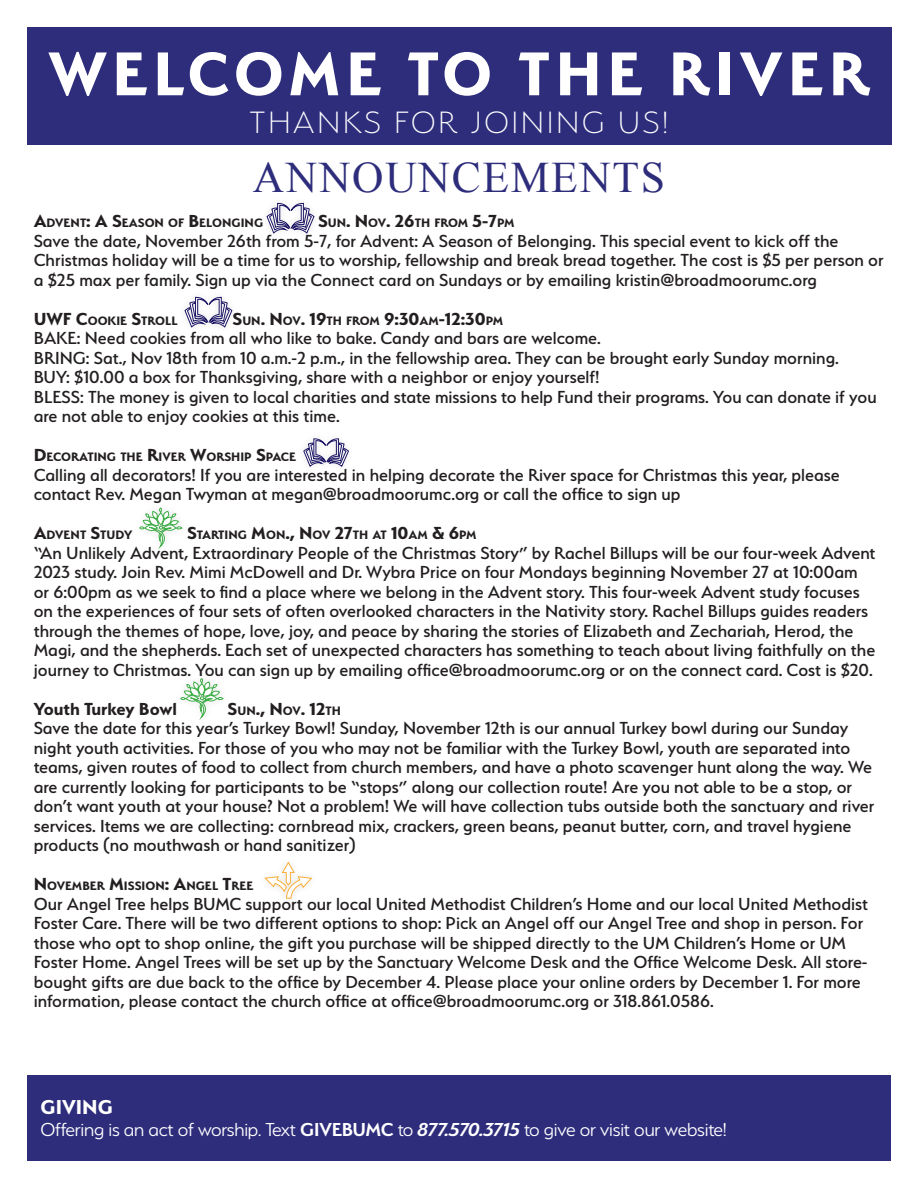
<style>
.page{position:relative;width:918px;height:1188px;background:#fff}
.page>*{position:absolute;margin:0;border:0;box-sizing:border-box;transform-origin:0 0}
.Main{font:700 69px "Serenity";letter-spacing:.08em;color:#fff}
.Small{font:43.5px "Times New Roman";letter-spacing:.04em;color:#2e2d7c}
.Secondary{font:200 34.5px "Serenity";letter-spacing:.09em;color:#fff}
.GIVE_SHARE{font:700 22.5px "Serenity";color:#fff}
.GIVE_SHARE-2{font:300 21px "Serenity";letter-spacing:-.01em;color:#fff}
.BODY_TEXT{font:500 19.5px/19.5px "Serenity";color:#231f20}
.BODY_TEXT-2{font:700 19.5px "Serenity";color:#231f20}
.BODY_TEXT-3{font:700 19.5px "Serenity";color:#231f20}
.BODY_TEXT-4{font:700 13.65px "Serenity";color:#231f20}
.BODY_TEXT-5{font:700 13.65px "Serenity";letter-spacing:-.02em;color:#231f20}
.s1{font-size:19.5px}
.s2{font-size:13.65px}
.s3{font-weight:600}
.s4{font-weight:600;font-style:italic}
</style>
<div class="page">
<div style="left:27px;top:27px;width:864px;height:118px;background:#2e2d7c"></div>
<div style="left:27px;top:1075px;width:864px;height:86px;background:#2e2d7c"></div>
<svg style="left:303px;top:438px;width:46px;height:29px"></svg>
<svg style="left:266px;top:203px;width:49px;height:31px"></svg>
<svg style="left:184px;top:297px;width:49px;height:31px"></svg>
<svg style="left:264px;top:861px;width:49px;height:38px"></svg>
<svg style="left:180px;top:678px;width:44px;height:42px"></svg>
<svg style="left:139px;top:507px;width:44px;height:43px"></svg>
<p class="Main" style="left:49px;top:35px;width:822px">WELCOME TO THE RIVER</p>
<p class="Secondary" style="left:250px;top:105px;width:420px">THANKS FOR JOINING US!</p>
<p class="Small" style="left:253px;top:148px;width:414px">ANNOUNCEMENTS</p>
<p class="BODY_TEXT-4" style="left:34px;top:215px;width:231px"><span class="s1">A</span>DVENT<span class="s1">: A S</span>EASON OF <span class="s1">B</span>ELONGING</p>
<p class="BODY_TEXT-5" style="left:318px;top:215px;width:198px"><span class="s1">S</span>UN<span class="s1">. N</span> OV<span class="s1">. 26</span>TH FROM <span class="s1">5-7</span>PM</p>
<p class="BODY_TEXT" style="left:34px;top:231px;width:851px">Save the date, November 26th from 5-7, for Advent: A Season of Belonging. This special event to kick off the<br>Christmas holiday will be a time for us to worship, fellowship and break bread together. The cost is $5 per person or a $25 max per family. Sign up via the Connect card on Sundays or by emailing kristin@broadmoorumc.org</p>
<p class="BODY_TEXT-4" style="left:34px;top:313px;width:146px"><span class="s1">UWF C</span>OOKIE <span class="s1">S</span>TROLL</p>
<p class="BODY_TEXT-2" style="left:233px;top:308px;width:272px">S<span class="s2">UN</span>. N <span class="s2">OV</span>. 19<span class="s2">TH FROM</span> 9:30<span class="s2">AM</span>-12:30<span class="s2">PM</span></p>
<p class="BODY_TEXT" style="left:34px;top:328px;width:569px">BAKE: Need cookies from all who like to bake. Candy and bars are welcome.</p>
<p class="BODY_TEXT" style="left:34px;top:348px;width:807px">BRING: Sat., Nov 18th from 10 a.m.-2 p.m., in the fellowship area. They can be brought early Sunday morning.</p>
<p class="BODY_TEXT" style="left:34px;top:367px;width:568px">BUY: $10.00 a box for Thanksgiving, share with a neighbor or enjoy yourself!</p>
<p class="BODY_TEXT" style="left:34px;top:387px;width:845px">BLESS: The money is given to local charities and state missions to help Fund their programs. You can donate if you are not able to enjoy cookies at this time.</p>
<p class="BODY_TEXT-4" style="left:34px;top:449px;width:264px"><span class="s1">D</span>ECORATING THE <span class="s1">R</span>IVER <span class="s1">W</span>ORSHIP <span class="s1">S</span>PACE</p>
<p class="BODY_TEXT" style="left:34px;top:465px;width:808px">Calling all decorators! If you are interested in helping decorate the River space for Christmas this year, please contact Rev. Megan Twyman at megan@broadmoorumc.org or call the office to sign up</p>
<p class="BODY_TEXT-4" style="left:34px;top:527px;width:100px"><span class="s1">A</span>DVENT <span class="s1">S</span>TUDY</p>
<p class="BODY_TEXT-4" style="left:187px;top:527px;width:291px"><span class="s1">S</span>TARTING <span class="s1">M</span>ON<span class="s1">., N</span> OV <span class="s1">27</span>TH AT <span class="s1">10</span>AM <span class="s1">&amp; 6</span>PM</p>
<p class="BODY_TEXT" style="left:34px;top:543px;width:843px">“An Unlikely Advent, Extraordinary People of the Christmas Story” by Rachel Billups will be our four-week Advent 2023 study. Join Rev. Mimi McDowell and Dr. Wybra Price on four Mondays beginning November 27 at 10:00am or 6:00pm as we seek to find a place where we belong in the Advent story. This four-week Advent study focuses on the experiences of four sets of often overlooked characters in the Nativity story. Rachel Billups guides readers through the themes of hope, love, joy, and peace by sharing the stories of Elizabeth and Zechariah, Herod, the Magi, and the shepherds. Each set of unexpected characters has something to teach about living faithfully on the journey to Christmas. You can sign up by emailing office@broadmoorumc.org or on the connect card. Cost is $20.</p>
<p class="BODY_TEXT-3" style="left:34px;top:698px;width:145px">Youth Turkey Bowl</p>
<p class="BODY_TEXT-2" style="left:228px;top:698px;width:115px">S<span class="s2">UN</span>., N <span class="s2">OV</span>. 12<span class="s2">TH</span></p>
<p class="BODY_TEXT" style="left:34px;top:718px;width:842px">Save the date for this year’s Turkey Bowl! Sunday, November 12th is our annual Turkey bowl during our Sunday night youth activities. For those of you who may not be familiar with the Turkey Bowl, youth are separated into teams, given routes of food to collect from church members, and have a photo scavenger hunt along the way. We are currently looking for participants to be “stops” along our collection route! Are you not able to be a stop, or don’t want youth at your house? Not a problem! We will have collection tubs outside both the sanctuary and river services. Items we are collecting: cornbread mix, crackers, green beans, peanut butter, corn, and travel hygiene products (no mouthwash or hand sanitizer)</p>
<p class="BODY_TEXT-4" style="left:34px;top:878px;width:221px"><span class="s1">N</span> OVEMBER <span class="s1">M</span>ISSION<span class="s1">: A</span>NGEL <span class="s1">T</span>REE</p>
<p class="BODY_TEXT" style="left:34px;top:894px;width:836px">Our Angel Tree helps BUMC support our local United Methodist Children’s Home and our local United Methodist Foster Care. There will be two different options to shop: Pick an Angel off our Angel Tree and shop in person. For those who opt to shop online, the gift you purchase will be shipped directly to the UM Children’s Home or UM Foster Home. Angel Trees will be set up by the Sanctuary Welcome Desk and the Office Welcome Desk. All store&shy;bought gifts are due back to the office by December 4. Please place your online orders by December 1. For more information, please contact the church office at office@broadmoorumc.org or 318.861.0586.</p>
<p class="GIVE_SHARE" style="left:40px;top:1094px;width:74px">GIVING</p>
<p class="GIVE_SHARE-2" style="left:40px;top:1119px;width:688px">Offering is an act of worship. Text <span class="s3">GIVEBUMC</span> to <span class="s4">877.570.3715</span> to give or visit our website!</p>
</div>
